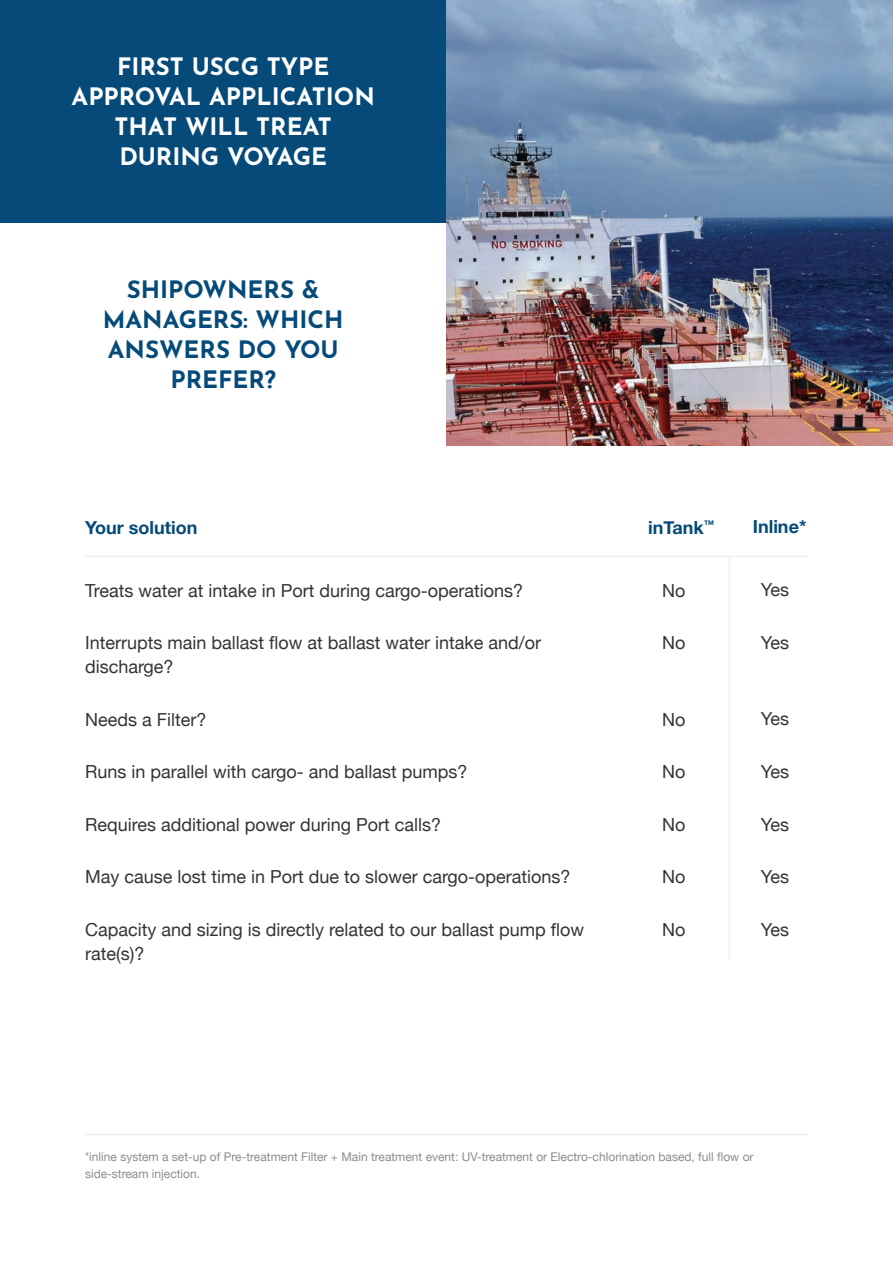
<style>
.page{position:relative;width:893px;height:1263px;background:#fff}
.page>*{position:absolute;margin:0;border:0;box-sizing:border-box;transform-origin:0 0}
.t1{font:700 24px/30px "Josefin Sans";color:#fff;text-align:center}
.t2{font:700 24px/30px "Josefin Sans";color:#054a78;text-align:center}
.t3{font:18px/24px "Helvetica Neue";color:#323536}
.t4{font:700 18px "Helvetica Neue";color:#054a78}
.t5{font:12px/16.5px "Helvetica Neue";color:#8a8c8e}
.t6{font:700 10.5px "Helvetica Neue";color:#054a78}
</style>
<div class="page">
<hr style="left:85px;top:1134px;width:723px;height:1px;background:#edeff0">
<div style="left:0;top:0;width:446px;height:223px;background:#054a78"></div>
<img style="left:446px;top:0;width:446px;height:446px">
<hr style="left:85px;top:556px;width:723px;height:1px;background:#edeff0">
<hr style="left:729px;top:557px;width:1px;height:402px;background:#edeff0">
<h1 class="t1" style="left:72px;top:48px;width:305px">FIRST USCG TYPE<br>APPROVAL APPLICATION<br>THAT WILL TREAT<br>DURING VOYAGE</h1>
<h1 class="t2" style="left:103px;top:271px;width:242px">SHIPOWNERS &amp;<br>MANAGERS: WHICH<br>ANSWERS DO YOU<br>PREFER?</h1>
<p class="t4" style="left:85px;top:513px;width:114px">Your solution</p>
<p class="t3" style="left:85px;top:579px;width:440px">Treats water at intake in Port during cargo-operations?</p>
<p class="t3" style="left:85px;top:632px;width:458px">Interrupts main ballast flow at ballast water intake and/or discharge?</p>
<p class="t3" style="left:85px;top:708px;width:123px">Needs a Filter?</p>
<p class="t3" style="left:85px;top:761px;width:384px">Runs in parallel with cargo- and ballast pumps?</p>
<p class="t3" style="left:85px;top:813px;width:358px">Requires additional power during Port calls?</p>
<p class="t3" style="left:85px;top:866px;width:487px">May cause lost time in Port due to slower cargo-operations?</p>
<p class="t3" style="left:85px;top:918px;width:501px">Capacity and sizing is directly related to our ballast pump flow rate ?(s(</p>
<p class="t6" style="left:704px;top:515px;width:12px">TM</p>
<p class="t4" style="left:648px;top:513px;width:57px">inTank</p>
<p class="t4" style="left:753px;top:513px;width:55px">Inline*</p>
<p class="t3" style="left:662px;top:579px;width:25px">No</p>
<p class="t3" style="left:662px;top:632px;width:25px">No</p>
<p class="t3" style="left:761px;top:579px;width:30px">Yes</p>
<p class="t3" style="left:761px;top:632px;width:30px">Yes</p>
<p class="t3" style="left:662px;top:708px;width:25px">No</p>
<p class="t3" style="left:662px;top:761px;width:25px">No</p>
<p class="t3" style="left:662px;top:813px;width:25px">No</p>
<p class="t3" style="left:662px;top:866px;width:25px">No</p>
<p class="t3" style="left:662px;top:918px;width:25px">No</p>
<p class="t3" style="left:761px;top:708px;width:30px">Yes</p>
<p class="t3" style="left:761px;top:761px;width:30px">Yes</p>
<p class="t3" style="left:761px;top:813px;width:30px">Yes</p>
<p class="t3" style="left:761px;top:866px;width:30px">Yes</p>
<p class="t3" style="left:761px;top:918px;width:30px">Yes</p>
<p class="t5" style="left:85px;top:1149px;width:670px">*inline system a set-up of Pre-treatment Filter + Main treatment event: UV-treatment or Electro-chlorination based, full flow or side-stream injection.</p>
</div>
